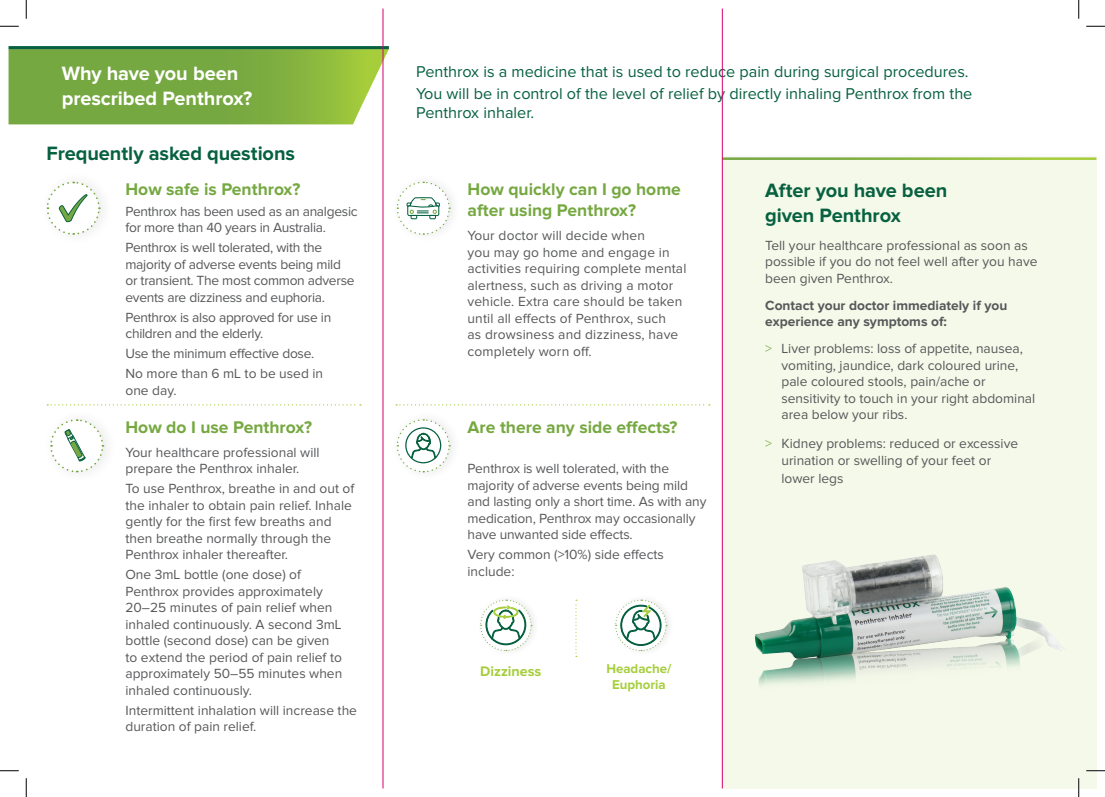
<style>
.page{position:relative;width:1105px;height:797px;background:#fff}
.page>*{position:absolute;margin:0;border:0;box-sizing:border-box;transform-origin:0 0}
.Page_Heading{font:700 20px/25px "Proxima Nova";letter-spacing:-.005em;color:#076140}
.Page_Heading-2{font:700 20px/25px "Proxima Nova";letter-spacing:-.005em;color:#fff}
.Subtitle{font:700 17.5px/21px "Proxima Nova";color:#76a841}
.Subtitle-2{font:16.25px/18.8px "Proxima Nova";color:#076140}
.Subtitle-3{font:700 14.38px "Proxima Nova";color:#a6ce3b}
.Body{font:13.75px/16.5px "Proxima Nova";color:#57585a}
.Subtitle-4{font:13.75px/16.5px "Proxima Nova";letter-spacing:-.02em;color:#57585a}
.Body-2{font:700 13.75px/16.5px "Proxima Nova";color:#57585a}
.Subtitle-5{font:13.75px/16.5px "Proxima Nova";color:#57585a}
.Subtitle-6{font:700 13.25px/15.5px "Proxima Nova";color:#a6ce3b;text-align:center}
.s1{color:#90b460}
</style>
<div class="page">
<div style="left:723px;top:159px;width:373px;height:629px;background:#f4f9e9"></div>
<hr style="left:722px;top:157px;width:374px;height:3px;background:#fff">
<svg style="left:47px;top:404px;width:314px;height:1px"></svg>
<svg style="left:396px;top:404px;width:314px;height:1px"></svg>
<svg style="left:46px;top:181px;width:55px;height:54px"></svg>
<svg style="left:9px;top:49px;width:380px;height:75px;background:#83b148"></svg>
<hr style="left:9px;top:46px;width:380px;height:3px;background:#076140">
<svg style="left:50px;top:419px;width:54px;height:54px"></svg>
<svg style="left:396px;top:181px;width:55px;height:54px"></svg>
<svg style="left:575px;top:599px;width:2px;height:58px"></svg>
<svg style="left:480px;top:599px;width:52px;height:52px"></svg>
<svg style="left:615px;top:599px;width:52px;height:52px"></svg>
<img style="left:755px;top:554px;width:307px;height:132px">
<svg style="left:396px;top:419px;width:55px;height:54px"></svg>
<div style="left:405px;top:427px;width:36px;height:36px;border:1px solid #076140;border-radius:50%"></div>
<hr style="left:383px;top:9px;width:1px;height:779px;background:#d8006d">
<hr style="left:722px;top:9px;width:1px;height:779px;background:#d8006d">
<svg style="left:0;top:25px;width:19px;height:2px"></svg>
<svg style="left:1086px;top:25px;width:19px;height:2px"></svg>
<svg style="left:0;top:770px;width:19px;height:1px"></svg>
<svg style="left:1086px;top:770px;width:19px;height:1px"></svg>
<svg style="left:25px;top:0;width:2px;height:19px"></svg>
<svg style="left:25px;top:778px;width:2px;height:19px"></svg>
<svg style="left:1078px;top:0;width:1px;height:19px"></svg>
<svg style="left:1078px;top:778px;width:1px;height:19px"></svg>
<p class="Page_Heading-2" style="left:62px;top:62px;width:192px">Why have you been prescribed Penthrox?</p>
<p class="Page_Heading" style="left:47px;top:142px;width:250px">Frequently asked questions</p>
<p class="Subtitle" style="left:125px;top:180px;width:176px">How safe is Penthrox?</p>
<p class="Subtitle-4" style="left:125px;top:203px;width:234px">Penthrox has been used as an analgesic for more than 40 years in Australia.</p>
<p class="Subtitle-4" style="left:125px;top:240px;width:231px">Penthrox is well tolerated, with the majority of adverse events being mild or transient. The most common adverse events are dizziness and euphoria.</p>
<p class="Subtitle-4" style="left:125px;top:309px;width:207px">Penthrox is also approved for use in children and the elderly.</p>
<p class="Subtitle-4" style="left:125px;top:346px;width:190px">Use the minimum effective dose.</p>
<p class="Subtitle-5" style="left:125px;top:366px;width:199px">No more than 6 mL to be used in one day.</p>
<p class="Subtitle" style="left:125px;top:417px;width:188px">How do I use Penthrox?</p>
<p class="Body" style="left:125px;top:444px;width:196px">Your healthcare professional will prepare the Penthrox inhaler.</p>
<p class="Body" style="left:125px;top:481px;width:230px">To use Penthrox, breathe in and out of the inhaler to obtain pain relief. Inhale gently for the first few breaths and then breathe normally through the Penthrox inhaler thereafter.</p>
<p class="Body" style="left:125px;top:567px;width:218px">One 3mL bottle (one dose) of<br>Penthrox provides approximately<br>20–25 minutes of pain relief when inhaled continuously. A second 3mL bottle (second dose) can be given to extend the period of pain relief to approximately 50–55 minutes when inhaled continuously.</p>
<p class="Body" style="left:125px;top:702px;width:233px">Intermittent inhalation will increase the duration of pain relief.</p>
<p class="Subtitle-2" style="left:416px;top:63px;width:554px">Penthrox is a medicine that is used to reduce pain during surgical procedures.</p>
<p class="Subtitle-2" style="left:416px;top:85px;width:558px">You will be in control of the level of relief by directly inhaling Penthrox from the<br>Penthrox inhaler.</p>
<p class="Subtitle" style="left:468px;top:180px;width:215px">How quickly can I go home after using Penthrox?</p>
<p class="Body" style="left:468px;top:228px;width:220px">Your doctor will decide when<br>you may go home and engage in activities requiring complete mental alertness, such as driving a motor vehicle. Extra care should be taken until all effects of Penthrox, such<br>as drowsiness and dizziness, have completely worn off.</p>
<p class="Subtitle" style="left:468px;top:417px;width:211px">Are there any side effects?</p>
<p class="Body" style="left:468px;top:461px;width:240px">Penthrox is well tolerated, with the majority of adverse events being mild and lasting only a short time. As with any medication, Penthrox may occasionally have unwanted side effects.</p>
<p class="Body" style="left:468px;top:547px;width:198px">Very common (&gt;10%) side effects include:</p>
<p class="Subtitle-3" style="left:480px;top:664px;width:63px">Dizziness</p>
<p class="Subtitle-6" style="left:606px;top:661px;width:67px">Headache/<br>Euphoria</p>
<p class="Page_Heading" style="left:765px;top:179px;width:184px">After you have been given Penthrox</p>
<p class="Body" style="left:765px;top:237px;width:274px">Tell your healthcare professional as soon as possible if you do not feel well after you have been given Penthrox.</p>
<p class="Body-2" style="left:765px;top:297px;width:244px">Contact your doctor immediately if you experience any symptoms of:</p>
<p class="Body" style="left:781px;top:341px;width:255px;text-indent:-16px"><span class="s1">&gt;</span> Liver problems: loss of appetite, nausea, vomiting, jaundice, dark coloured urine, pale coloured stools, pain/ache or sensitivity to touch in your right abdominal area below your ribs.</p>
<p class="Body" style="left:781px;top:435px;width:238px;line-height:17.5px;text-indent:-16px"><span class="s1">&gt;</span> Kidney problems: reduced or excessive urination or swelling of your feet or lower legs</p>
</div>
